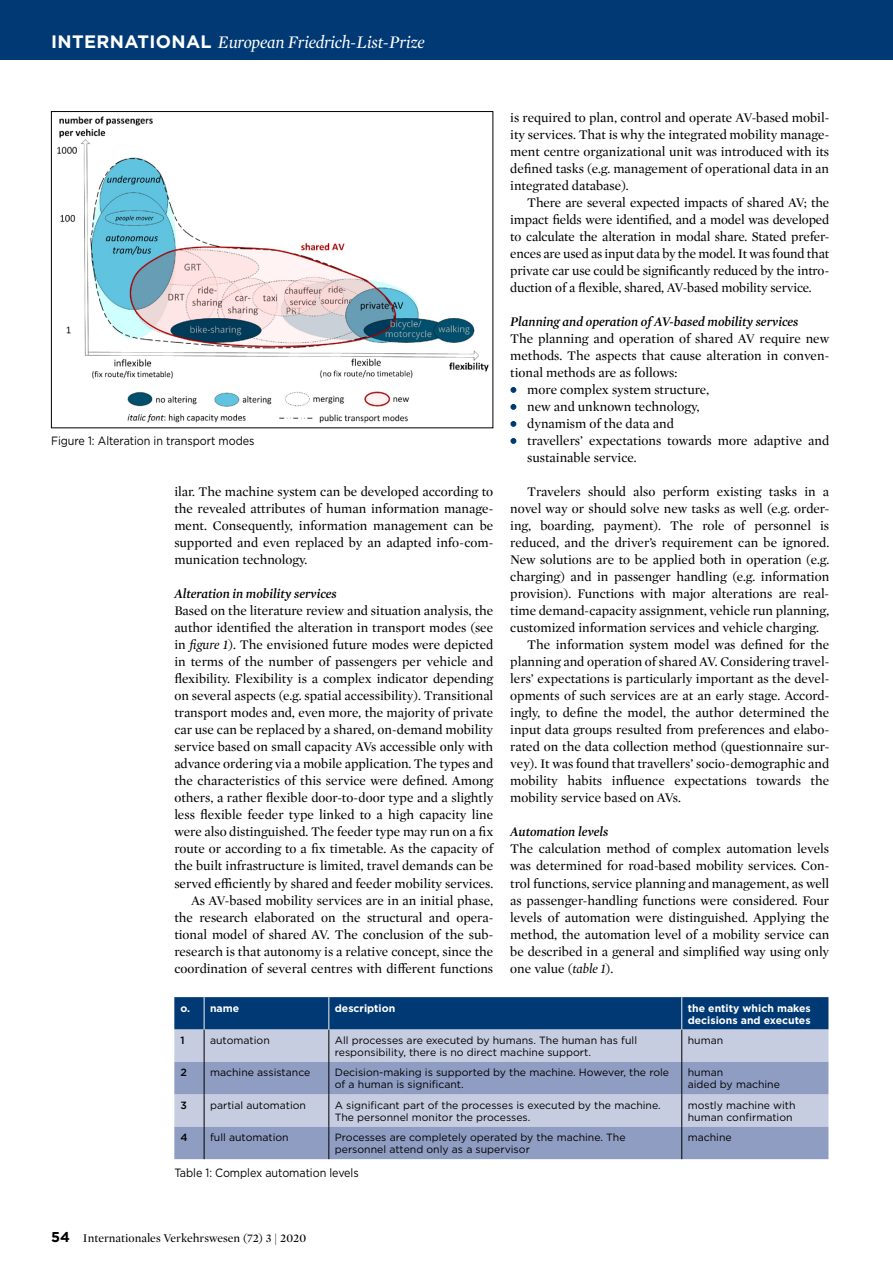
<style>
.page{position:relative;width:893px;height:1263px;background:#fff}
.page>*{position:absolute;margin:0;border:0;box-sizing:border-box;transform-origin:0 0}
.t1{font:italic 18px "Mercury Display";letter-spacing:-.01em;color:#fff}
._03__Copy_Text_1__Ze{font:13.5px/17px "Mercury Display";color:#000;text-align:justify}
._03__Copy_Text{font:13.5px/17px "Mercury Display";color:#000;text-align:justify}
._05__Zwischentitel_k{font:italic 600 13.5px "Mercury Display";color:#000}
._04__BU{font:12px "Gotham";letter-spacing:-.005em;color:#000;scale:.9 1}
.t2{font:12px "Mercury Display";color:#000}
._09__Tabelle{font:10.5px/12px "Gotham";color:#000}
._09__Tabellenkopf{font:700 10.5px/12px "Gotham";color:#fff}
._09__Tabelle-2{font:500 10.5px "Gotham";color:#000}
.s1{font-family:"Gotham";font-weight:700;font-style:normal}
.s2{font-style:italic}
.s3{color:#003974}
.s4{font-family:"Gotham";font-weight:700;font-size:14.25px}
</style>
<div class="page">
<div style="left:0;top:0;width:893px;height:60px;background:#003974"></div>
<svg style="left:510px;top:387px;width:6px;height:6px"></svg>
<svg style="left:510px;top:404px;width:6px;height:6px"></svg>
<svg style="left:510px;top:421px;width:6px;height:6px"></svg>
<svg style="left:510px;top:438px;width:6px;height:6px"></svg>
<img style="left:57px;top:116px;width:432px;height:307px">
<div style="left:51px;top:111px;width:442px;height:317px;border:1px solid #000"></div>
<div style="left:174px;top:997px;width:654px;height:32px;background:#003974"></div>
<div style="left:174px;top:1029px;width:654px;height:33px;background:#c7cde1"></div>
<svg style="left:174px;top:1062px;width:654px;height:97px;background:#a2adcc"></svg>
<hr style="left:204px;top:1029px;width:1px;height:33px;background:#000">
<hr style="left:328px;top:1029px;width:1px;height:33px;background:#000">
<hr style="left:681px;top:1029px;width:1px;height:33px;background:#000">
<hr style="left:204px;top:1062px;width:1px;height:32px;background:#000">
<hr style="left:328px;top:1062px;width:1px;height:32px;background:#000">
<hr style="left:681px;top:1062px;width:1px;height:32px;background:#000">
<hr style="left:204px;top:1094px;width:1px;height:33px;background:#000">
<hr style="left:328px;top:1094px;width:1px;height:33px;background:#000">
<hr style="left:681px;top:1094px;width:1px;height:33px;background:#000">
<hr style="left:204px;top:1127px;width:1px;height:32px;background:#000">
<hr style="left:328px;top:1127px;width:1px;height:32px;background:#000">
<hr style="left:681px;top:1127px;width:1px;height:32px;background:#000">
<hr style="left:204px;top:997px;width:1px;height:32px;background:#f1f1f2">
<hr style="left:328px;top:997px;width:1px;height:32px;background:#f1f1f2">
<hr style="left:681px;top:997px;width:1px;height:32px;background:#f1f1f2">
<h1 class="t1" style="left:51px;top:30px;width:375px"><span class="s1">INTERNATIONAL</span> European Friedrich-List-Prize</h1>
<p class="_04__BU" style="left:51px;top:433px;width:228px">Figure 1: Alteration in transport modes</p>
<p class="_03__Copy_Text_1__Ze" style="left:174px;top:483px;width:320px">ilar. The machine system can be developed according to the revealed attributes of human information manage&shy;ment. Consequently, information management can be supported and even replaced by an adapted info-com&shy;munication technology.</p>
<p class="_05__Zwischentitel_k" style="left:174px;top:584px;width:164px">Alteration in mobility services</p>
<p class="_03__Copy_Text_1__Ze" style="left:174px;top:602px;width:320px">Based on the literature review and situation analysis, the author identified the alteration in transport modes (see in <span class="s2">figure 1</span>). The envisioned future modes were depicted in terms of the number of passengers per vehicle and flexibility. Flexibility is a complex indicator depending on several aspects (e.g. spatial accessibility). Transitional transport modes and, even more, the majority of private car use can be replaced by a shared, on-demand mobility service based on small capacity AVs accessible only with advance ordering via a mobile application. The types and the characteristics of this service were defined. Among others, a rather flexible door-to-door type and a slightly less flexible feeder type linked to a high capacity line were also distinguished. The feeder type may run on a fix route or according to a fix timetable. As the capacity of the built infrastructure is limited, travel demands can be served efficiently by shared and feeder mobility services.</p>
<p class="_03__Copy_Text" style="left:174px;top:891px;width:320px;text-indent:17px">As AV-based mobility services are in an initial phase, the research elaborated on the structural and opera&shy;tional model of shared AV. The conclusion of the sub&shy;research is that autonomy is a relative concept, since the coordination of several centres with different functions</p>
<p class="_03__Copy_Text" style="left:510px;top:109px;width:320px">is required to plan, control and operate AV-based mobil&shy;ity services. That is why the integrated mobility manage&shy;ment centre organizational unit was introduced with its defined tasks (e.g. management of operational data in an integrated database).</p>
<p class="_03__Copy_Text" style="left:510px;top:194px;width:320px;text-indent:17px">There are several expected impacts of shared AV; the impact fields were identified, and a model was developed to calculate the alteration in modal share. Stated prefer&shy;ences are used as input data by the model. It was found that private car use could be significantly reduced by the intro&shy;duction of a flexible, shared, AV-based mobility service.</p>
<p class="_05__Zwischentitel_k" style="left:510px;top:312px;width:290px">Planning and operation of AV-based mobility services</p>
<p class="_03__Copy_Text_1__Ze" style="left:510px;top:330px;width:320px">The planning and operation of shared AV require new methods. The aspects that cause alteration in conven&shy;tional methods are as follows:</p>
<p class="_03__Copy_Text_1__Ze" style="left:510px;top:381px;width:200px"><span class="s3">•</span> more complex system structure,</p>
<p class="_03__Copy_Text_1__Ze" style="left:510px;top:398px;width:191px"><span class="s3">•</span> new and unknown technology,</p>
<p class="_03__Copy_Text_1__Ze" style="left:510px;top:415px;width:165px"><span class="s3">•</span> dynamism of the data and</p>
<p class="_03__Copy_Text_1__Ze" style="left:527px;top:432px;width:303px;text-indent:-17px"><span class="s3">•</span> travellers’ expectations towards more adaptive and sustainable service.</p>
<p class="_03__Copy_Text" style="left:510px;top:483px;width:320px;text-indent:17px">Travelers should also perform existing tasks in a novel way or should solve new tasks as well (e.g. order&shy;ing, boarding, payment). The role of personnel is reduced, and the driver’s requirement can be ignored.<br>New solutions are to be applied both in operation (e.g. charging) and in passenger handling (e.g. information provision). Functions with major alterations are real&shy;time demand-capacity assignment, vehicle run planning, customized information services and vehicle charging.</p>
<p class="_03__Copy_Text" style="left:510px;top:636px;width:320px;text-indent:17px">The information system model was defined for the planning and operation of shared AV. Considering travel&shy;lers’ expectations is particularly important as the devel&shy;opments of such services are at an early stage. Accord&shy;ingly, to define the model, the author determined the input data groups resulted from preferences and elabo&shy;rated on the data collection method (questionnaire sur&shy;vey). It was found that travellers’ socio-demographic and mobility habits influence expectations towards the mobility service based on AVs.</p>
<p class="_05__Zwischentitel_k" style="left:510px;top:822px;width:100px">Automation levels</p>
<p class="_03__Copy_Text_1__Ze" style="left:510px;top:840px;width:320px">The calculation method of complex automation levels was determined for road-based mobility services. Con&shy;trol functions, service planning and management, as well as passenger-handling functions were considered. Four levels of automation were distinguished. Applying the method, the automation level of a mobility service can be described in a general and simplified way using only one value (<span class="s2">table 1</span>).</p>
<p class="_09__Tabellenkopf" style="left:180px;top:1002px;width:11px">o.</p>
<p class="_09__Tabellenkopf" style="left:210px;top:1002px;width:31px">name</p>
<p class="_09__Tabellenkopf" style="left:335px;top:1002px;width:62px">description</p>
<p class="_09__Tabellenkopf" style="left:688px;top:1002px;width:125px">the entity which makes decisions and executes</p>
<p class="_09__Tabelle-2" style="left:180px;top:1033px;width:6px">1</p>
<p class="_09__Tabelle" style="left:210px;top:1034px;width:61px">automation</p>
<p class="_09__Tabelle" style="left:335px;top:1034px;width:304px">All processes are executed by humans. The human has full responsibility, there is no direct machine support.</p>
<p class="_09__Tabelle" style="left:688px;top:1034px;width:37px">human</p>
<p class="_09__Tabelle-2" style="left:180px;top:1066px;width:8px">2</p>
<p class="_09__Tabelle" style="left:210px;top:1066px;width:102px">machine assistance</p>
<p class="_09__Tabelle" style="left:335px;top:1066px;width:336px">Decision-making is supported by the machine. However, the role of a human is significant.</p>
<p class="_09__Tabelle" style="left:688px;top:1066px;width:94px">human<br>aided by machine</p>
<p class="_09__Tabelle-2" style="left:180px;top:1098px;width:8px">3</p>
<p class="_09__Tabelle" style="left:210px;top:1099px;width:97px">partial automation</p>
<p class="_09__Tabelle" style="left:335px;top:1099px;width:327px">A significant part of the processes is executed by the machine.<br>The personnel monitor the processes.</p>
<p class="_09__Tabelle" style="left:688px;top:1099px;width:109px">mostly machine with human confirmation</p>
<p class="_09__Tabelle-2" style="left:180px;top:1130px;width:9px">4</p>
<p class="_09__Tabelle" style="left:210px;top:1131px;width:80px">full automation</p>
<p class="_09__Tabelle" style="left:335px;top:1131px;width:292px">Processes are completely operated by the machine. The personnel attend only as a supervisor</p>
<p class="_09__Tabelle" style="left:688px;top:1131px;width:45px">machine</p>
<p class="_04__BU" style="left:174px;top:1165px;width:206px">Table 1: Complex automation levels</p>
<p class="t2" style="left:51px;top:1230px;width:257px"><span class="s4">54</span> Internationales Verkehrswesen (72) 3 | 2020</p>
</div>
